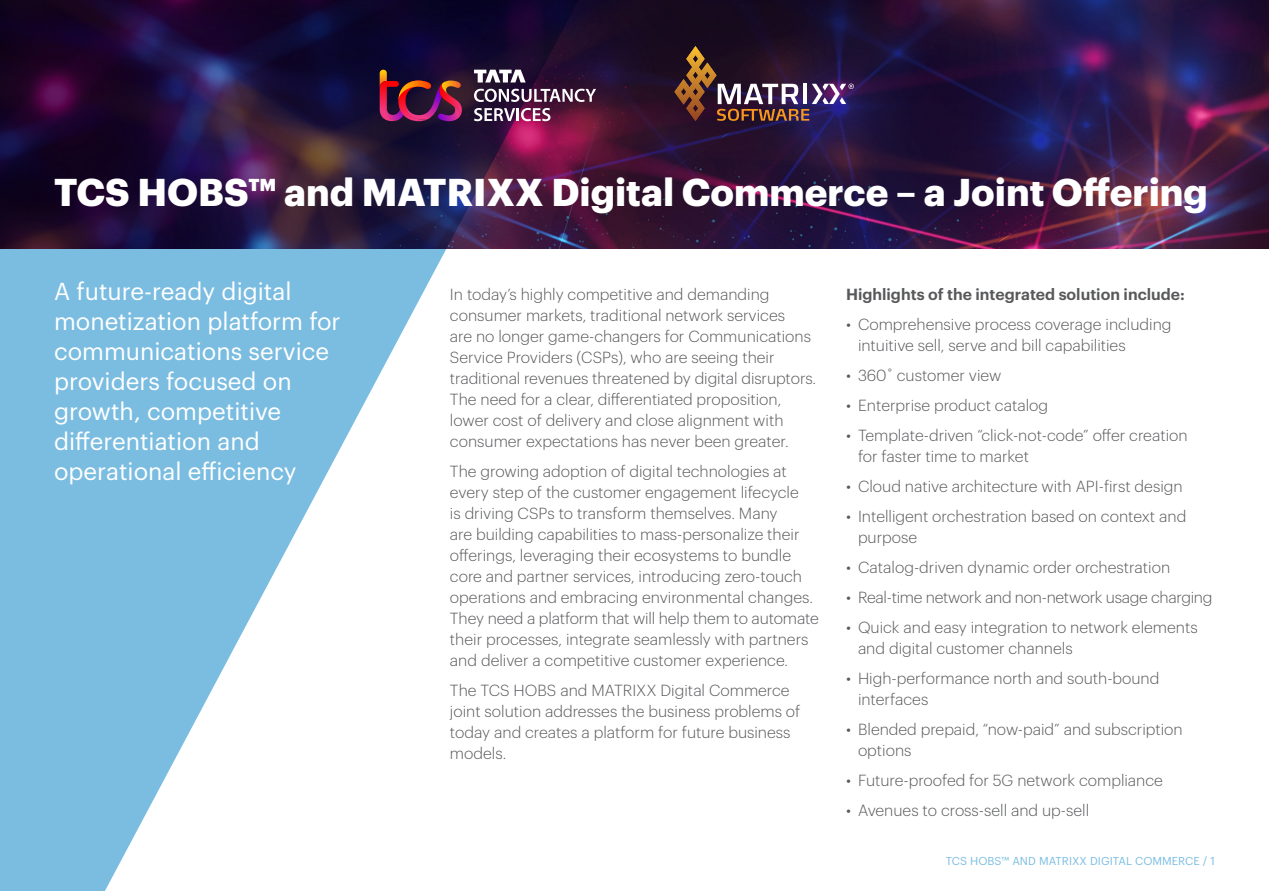
<style>
.page{position:relative;width:1269px;height:891px;background:#fff}
.page>*{position:absolute;margin:0;border:0;box-sizing:border-box;transform-origin:0 0}
.t1{font:700 37.95px "Graphik";color:#fff}
.t2{font:24px/30px "Graphik";color:#fff}
.t3{font:300 15.75px/21px "Graphik";color:#58595b}
.t4{font:300 15.75px "Graphik";letter-spacing:-.02em;color:#58595b}
.t5{font:600 15.75px "Graphik";color:#58595b}
.t6{font:11.25px "Graphik";letter-spacing:.005em;color:#7bbde1}
</style>
<div class="page">
<svg style="left:0;top:249px;width:446px;height:642px;fill:#7bbde1"></svg>
<img style="left:0;top:0;width:1269px;height:249px">
<svg style="left:474px;top:70px;width:52px;height:12px"></svg>
<svg style="left:474px;top:89px;width:122px;height:13px"></svg>
<svg style="left:474px;top:108px;width:77px;height:13px"></svg>
<svg style="left:380px;top:70px;width:82px;height:52px;background:#681f3c"></svg>
<svg style="left:674px;top:46px;width:180px;height:75px;background:#4e3545"></svg>
<h1 class="t1" style="left:54px;top:163px;width:1155px">TCS HOBS™ and MATRIXX Digital Commerce – a Joint Offering</h1>
<h2 class="t2" style="left:54px;top:274px;width:288px">A future-ready digital monetization platform for communications service providers focused on growth, competitive differentiation and operational efficiency</h2>
<p class="t5" style="left:846px;top:282px;width:340px">Highlights of the integrated solution include:</p>
<p class="t3" style="left:450px;top:283px;width:368px">In today’s highly competitive and demanding consumer markets, traditional network services<br>are no longer game-changers for Communications Service Providers (CSPs), who are seeing their traditional revenues threatened by digital disruptors.<br>The need for a clear, differentiated proposition, lower cost of delivery and close alignment with consumer expectations has never been greater.</p>
<p class="t3" style="left:450px;top:460px;width:370px">The growing adoption of digital technologies at every step of the customer engagement lifecycle<br>is driving CSPs to transform themselves. Many<br>are building capabilities to mass-personalize their offerings, leveraging their ecosystems to bundle core and partner services, introducing zero-touch operations and embracing environmental changes.<br>They need a platform that will help them to automate their processes, integrate seamlessly with partners and deliver a competitive customer experience.</p>
<p class="t3" style="left:450px;top:679px;width:352px">The TCS HOBS and MATRIXX Digital Commerce joint solution addresses the business problems of today and creates a platform for future business models.</p>
<p class="t3" style="left:858px;top:313px;width:315px;text-indent:-12px">• Comprehensive process coverage including intuitive sell, serve and bill capabilities</p>
<p class="t3" style="left:846px;top:364px;width:157px">• 360˚ customer view</p>
<p class="t3" style="left:846px;top:394px;width:204px">• Enterprise product catalog</p>
<p class="t3" style="left:858px;top:424px;width:331px;text-indent:-12px">• Template-driven “click-not-code” offer creation for faster time to market</p>
<p class="t3" style="left:846px;top:475px;width:338px">• Cloud native architecture with API-first design</p>
<p class="t3" style="left:858px;top:505px;width:330px;text-indent:-12px">• Intelligent orchestration based on context and purpose</p>
<p class="t3" style="left:846px;top:556px;width:326px">• Catalog-driven dynamic order orchestration</p>
<p class="t4" style="left:846px;top:586px;width:368px">• Real-time network and non-network usage charging</p>
<p class="t3" style="left:858px;top:616px;width:341px;text-indent:-12px">• Quick and easy integration to network elements and digital customer channels</p>
<p class="t3" style="left:858px;top:667px;width:303px;text-indent:-12px">• High-performance north and south-bound interfaces</p>
<p class="t3" style="left:858px;top:718px;width:326px;text-indent:-12px">• Blended prepaid, “now-paid” and subscription options</p>
<p class="t3" style="left:846px;top:769px;width:318px">• Future-proofed for 5G network compliance</p>
<p class="t3" style="left:846px;top:799px;width:245px">• Avenues to cross-sell and up-sell</p>
<p class="t6" style="left:946px;top:853px;width:271px">TCS HOBS™ AND MATRIXX DIGITAL COMMERCE / 1</p>
</div>
